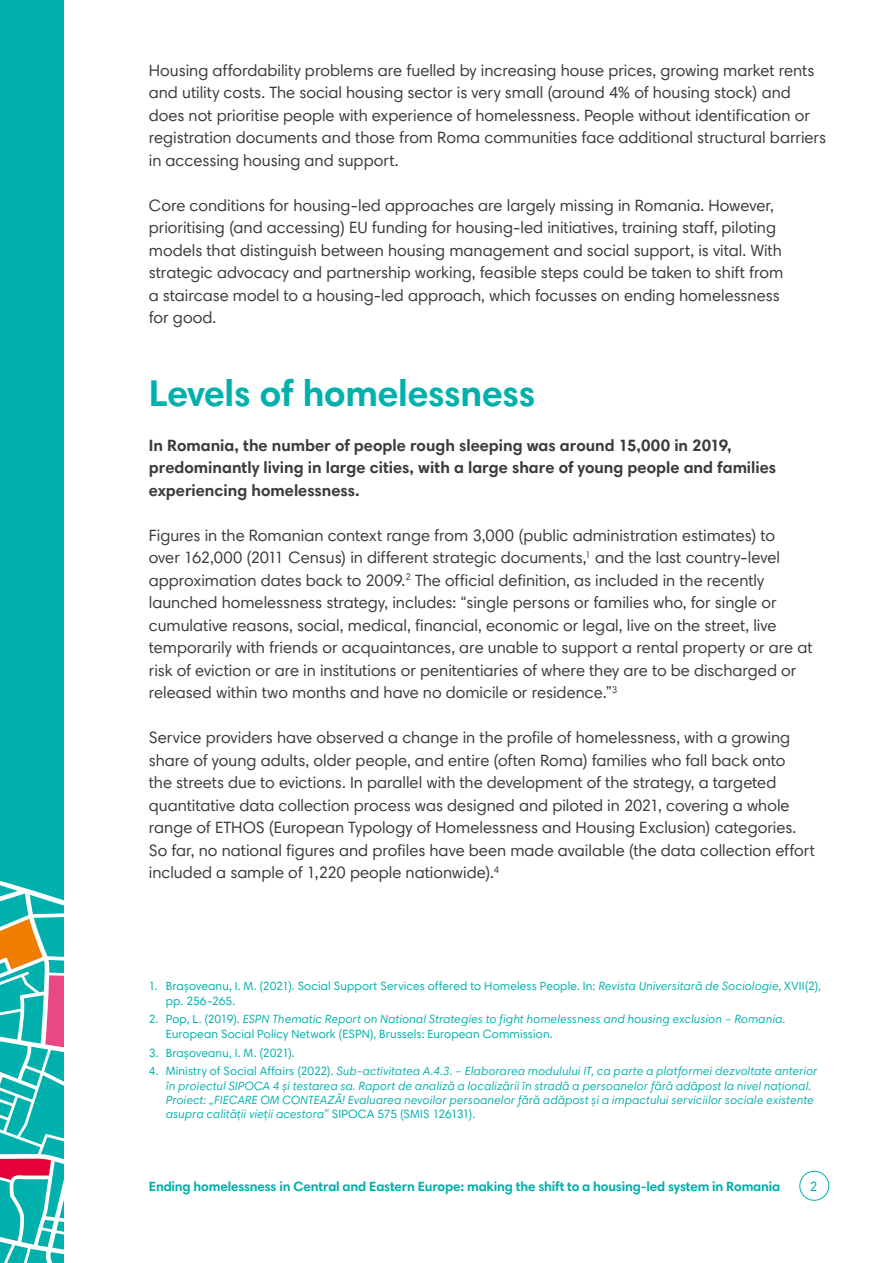
<style>
.page{position:relative;width:893px;height:1263px;background:#fff}
.page>*{position:absolute;margin:0;border:0;box-sizing:border-box;transform-origin:0 0}
.Sub-heading_1{font:700 37.5px "Harmonia Sans Pro Cyr";letter-spacing:-.005em;color:#00b0ad}
.Body_text{font:16.5px/22.5px "Harmonia Sans Pro Cyr";color:#3c3c3b}
.Body_text-2{font:700 16.5px/22.5px "Harmonia Sans Pro Cyr";color:#3c3c3b}
.t1{font:700 13.5px "Harmonia Sans Pro Cyr";letter-spacing:-.01em;color:#00b0ad}
.t2{font:13.5px "Harmonia Sans Pro Cyr";color:#00b0ad}
.t3{font:italic 12px/14.4px "Harmonia Sans Pro Cyr";letter-spacing:.015em;color:#00b0ad}
.t4{font:12px/14.4px "Harmonia Sans Pro Cyr";letter-spacing:.01em;color:#00b0ad}
.s1{font-style:italic}
.s2{font-style:normal}
</style>
<div class="page">
<div style="left:799px;top:1171px;width:30px;height:30px;border:1px solid #00b0ad;border-radius:50%"></div>
<div style="left:0;top:0;width:64px;height:1263px;background:#00b0ad"></div>
<svg style="left:0;top:881px;width:64px;height:382px"></svg>
<p class="Body_text" style="left:149px;top:59px;width:679px">Housing affordability problems are fuelled by increasing house prices, growing market rents and utility costs. The social housing sector is very small (around 4% of housing stock) and does not prioritise people with experience of homelessness. People without identification or registration documents and those from Roma communities face additional structural barriers in accessing housing and support.</p>
<p class="Body_text" style="left:149px;top:194px;width:636px">Core conditions for housing-led approaches are largely missing in Romania. However, prioritising (and accessing) EU funding for housing-led initiatives, training staff, piloting models that distinguish between housing management and social support, is vital. With strategic advocacy and partnership working, feasible steps could be taken to shift from a staircase model to a housing-led approach, which focusses on ending homelessness for good.</p>
<p class="Sub-heading_1" style="left:149px;top:369px;width:388px">Levels of homelessness</p>
<p class="Body_text-2" style="left:149px;top:434px;width:629px">In Romania, the number of people rough sleeping was around 15,000 in 2019, predominantly living in large cities, with a large share of young people and families experiencing homelessness.</p>
<p class="Body_text" style="left:149px;top:524px;width:665px">Figures in the Romanian context range from 3,000 (public administration estimates) to<br>over 162,000 (2011 Census) in different strategic documents,<sup>1</sup> and the last country-level approximation dates back to 2009.<sup>2</sup> The official definition, as included in the recently launched homelessness strategy, includes: “single persons or families who, for single or cumulative reasons, social, medical, financial, economic or legal, live on the street, live temporarily with friends or acquaintances, are unable to support a rental property or are at risk of eviction or are in institutions or penitentiaries of where they are to be discharged or released within two months and have no domicile or residence.”<sup>3</sup></p>
<p class="Body_text" style="left:149px;top:726px;width:668px">Service providers have observed a change in the profile of homelessness, with a growing share of young adults, older people, and entire (often Roma) families who fall back onto<br>the streets due to evictions. In parallel with the development of the strategy, a targeted quantitative data collection process was designed and piloted in 2021, covering a whole range of ETHOS (European Typology of Homelessness and Housing Exclusion) categories.<br>So far, no national figures and profiles have been made available (the data collection effort included a sample of 1,220 people nationwide).<sup>4</sup></p>
<p class="t4" style="left:166px;top:979px;width:657px;text-indent:-17px">1. Brașoveanu, I. M. (2021). Social Support Services offered to Homeless People. In: <span class="s1">Revista Universitară de Sociologie</span>, XVII(2), pp. 256-265.</p>
<p class="t3" style="left:166px;top:1012px;width:621px;text-indent:-17px"><span class="s2">2. Pop, L. (2019).</span> ESPN Thematic Report on National Strategies to fight homelessness and housing exclusion – Romania<span class="s2">.<br>European Social Policy Network (ESPN), Brussels: European Commission.</span></p>
<p class="t4" style="left:149px;top:1045px;width:147px">3. Brașoveanu, I. M. (2021).</p>
<p class="t3" style="left:166px;top:1063px;width:653px;text-indent:-17px"><span class="s2">4. Ministry of Social Affairs (2022).</span> Sub-activitatea A.4.3. – Elaborarea modulului IT, ca parte a platformei dezvoltate anterior în proiectul SIPOCA 4 și testarea sa. Raport de analiză a localizării în stradă a persoanelor fără adăpost la nivel național.<br>Proiect: „FIECARE OM CONTEAZĂ! Evaluarea nevoilor persoanelor fără adăpost și a impactului serviciilor sociale existente asupra calității vieții acestora” <span class="s2">SIPOCA 575 (SMIS 126131).</span></p>
<p class="t1" style="left:149px;top:1177px;width:633px">Ending homelessness in Central and Eastern Europe: making the shift to a housing-led system in Romania</p>
<p class="t2" style="left:810px;top:1178px;width:9px">2</p>
</div>
